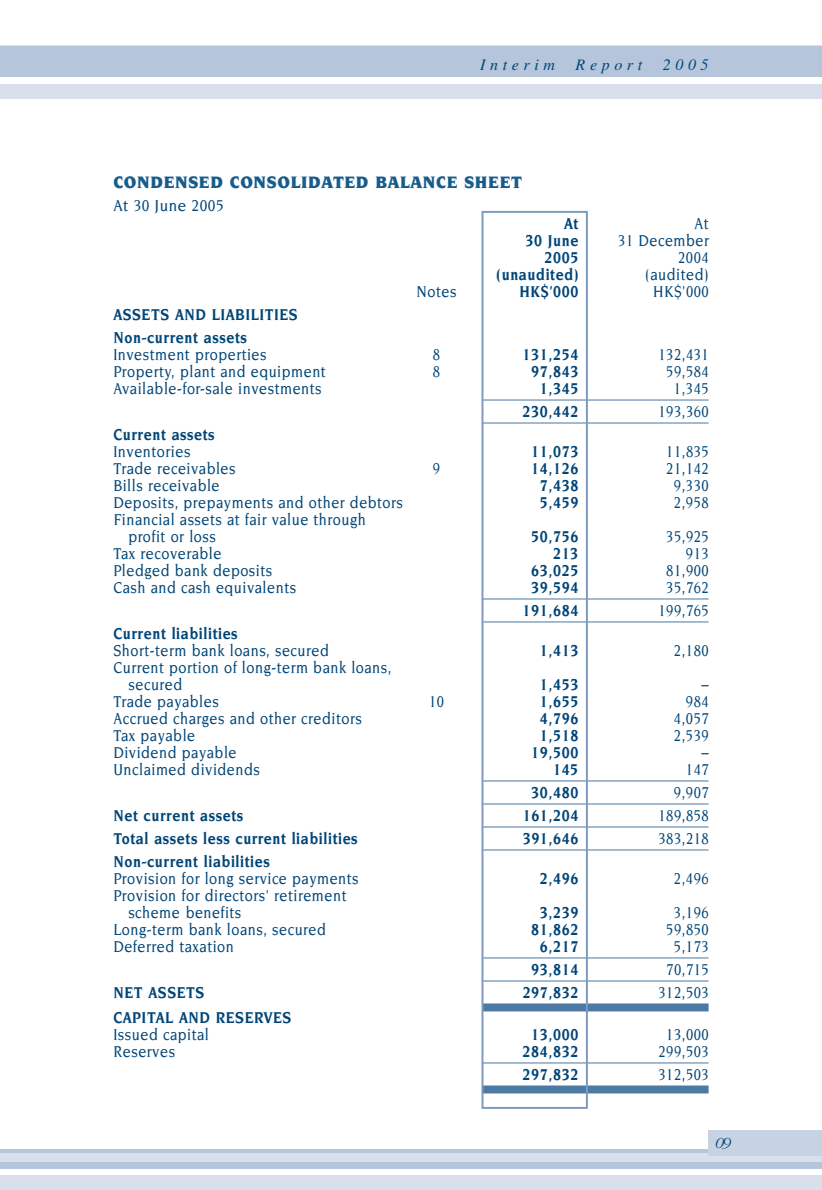
<style>
.page{position:relative;width:822px;height:1190px;background:#fff}
.page>*{position:absolute;margin:0;border:0;box-sizing:border-box;transform-origin:0 0}
.t1{font:900 18px "Novarese";letter-spacing:.04em;color:#175c8c;scale:.9 1}
.t2{font:500 17px/17px "Novarese";letter-spacing:.035em;color:#004577;scale:.85 1}
.t3{font:700 17px/23px "Novarese";letter-spacing:.04em;color:#004577;scale:.85 1}
.t4{font:500 17px "Novarese";letter-spacing:.035em;color:#004577;scale:.9 1}
.t5{font:italic 16px "Times";letter-spacing:.29em;color:#004577}
.t6{font:italic 300 16px "Garamond";color:#004577}
</style>
<div class="page">
<div style="left:0;top:1151px;width:822px;height:39px;background:#d9e0ec"></div>
<div style="left:0;top:1162px;width:822px;height:11px;background:#b5c5db"></div>
<hr style="left:0;top:1149px;width:822px;height:4px;background:#b5c5db">
<div style="left:0;top:1169px;width:822px;height:6px;background:#fff"></div>
<div style="left:0;top:46px;width:822px;height:53px;background:#d9e0ec"></div>
<div style="left:0;top:46px;width:822px;height:34px;background:#b5c5db"></div>
<div style="left:0;top:78px;width:822px;height:6px;background:#fff"></div>
<div style="left:709px;top:1130px;width:113px;height:26px;background:#c7d2e3"></div>
<hr style="left:482px;top:400px;width:227px;height:1px;background:#4c7aa4">
<hr style="left:482px;top:423px;width:227px;height:1px;background:#4c7aa4">
<hr style="left:482px;top:598px;width:227px;height:1px;background:#4c7aa4">
<hr style="left:482px;top:621px;width:227px;height:1px;background:#4c7aa4">
<hr style="left:482px;top:780px;width:227px;height:1px;background:#4c7aa4">
<hr style="left:482px;top:804px;width:227px;height:1px;background:#4c7aa4">
<hr style="left:482px;top:826px;width:227px;height:1px;background:#4c7aa4">
<hr style="left:482px;top:849px;width:227px;height:1px;background:#4c7aa4">
<hr style="left:482px;top:957px;width:227px;height:1px;background:#4c7aa4">
<hr style="left:482px;top:980px;width:227px;height:2px;background:#4c7aa4">
<div style="left:482px;top:1003px;width:227px;height:8px;background:#4c7aa4"></div>
<hr style="left:482px;top:1062px;width:227px;height:1px;background:#4c7aa4">
<div style="left:482px;top:1085px;width:227px;height:8px;background:#4c7aa4"></div>
<div style="left:481px;top:211px;width:107px;height:898px;border:2px solid #7d9bbe"></div>
<p class="t5" style="left:480px;top:59px;width:76px">Interim</p>
<p class="t5" style="left:576px;top:59px;width:68px">Report</p>
<p class="t5" style="left:663px;top:59px;width:47px">2005</p>
<p class="t1" style="left:113px;top:175px;width:455px">CONDENSED CONSOLIDATED BALANCE SHEET</p>
<p class="t4" style="left:113px;top:199px;width:124px">At 30 June 2005</p>
<p class="t3" style="left:564px;top:213px;width:18px">At</p>
<p class="t2" style="left:694px;top:216px;width:18px">At</p>
<p class="t3" style="left:525px;top:230px;width:64px">30 June</p>
<p class="t2" style="left:618px;top:233px;width:108px">31 December</p>
<p class="t3" style="left:544px;top:247px;width:42px">2005</p>
<p class="t2" style="left:678px;top:250px;width:38px">2004</p>
<p class="t3" style="left:496px;top:264px;width:98px">(unaudited)</p>
<p class="t2" style="left:645px;top:267px;width:77px">(audited)</p>
<p class="t2" style="left:417px;top:284px;width:49px">Notes</p>
<p class="t3" style="left:519px;top:281px;width:71px">HK$’000</p>
<p class="t2" style="left:653px;top:284px;width:67px">HK$’000</p>
<p class="t3" style="left:113px;top:304px;width:219px">ASSETS AND LIABILITIES<br>Non-current assets</p>
<p class="t2" style="left:113px;top:347px;width:182px">Investment properties</p>
<p class="t2" style="left:433px;top:347px;width:10px">8</p>
<p class="t3" style="left:523px;top:344px;width:67px">131,254</p>
<p class="t2" style="left:658px;top:347px;width:61px">132,431</p>
<p class="t2" style="left:113px;top:364px;width:251px">Property, plant and equipment</p>
<p class="t2" style="left:433px;top:364px;width:10px">8</p>
<p class="t3" style="left:531px;top:361px;width:57px">97,843</p>
<p class="t2" style="left:666px;top:364px;width:52px">59,584</p>
<p class="t2" style="left:113px;top:381px;width:247px">Available-for-sale investments</p>
<p class="t3" style="left:540px;top:378px;width:47px">1,345</p>
<p class="t2" style="left:674px;top:381px;width:42px">1,345</p>
<p class="t3" style="left:523px;top:401px;width:67px">230,442</p>
<p class="t2" style="left:658px;top:404px;width:61px">193,360</p>
<p class="t3" style="left:113px;top:424px;width:121px">Current assets</p>
<p class="t2" style="left:113px;top:444px;width:92px">Inventories</p>
<p class="t3" style="left:531px;top:441px;width:57px">11,073</p>
<p class="t2" style="left:666px;top:444px;width:52px">11,835</p>
<p class="t2" style="left:113px;top:461px;width:145px">Trade receivables</p>
<p class="t2" style="left:433px;top:461px;width:10px">9</p>
<p class="t3" style="left:531px;top:458px;width:57px">14,126</p>
<p class="t2" style="left:666px;top:461px;width:52px">21,142</p>
<p class="t2" style="left:113px;top:478px;width:127px">Bills receivable</p>
<p class="t3" style="left:540px;top:475px;width:47px">7,438</p>
<p class="t2" style="left:674px;top:478px;width:42px">9,330</p>
<p class="t2" style="left:113px;top:495px;width:342px">Deposits, prepayments and other debtors</p>
<p class="t3" style="left:540px;top:492px;width:47px">5,459</p>
<p class="t2" style="left:674px;top:495px;width:42px">2,958</p>
<p class="t2" style="left:128px;top:512px;width:281px;text-indent:-15px">Financial assets at fair value through profit or loss</p>
<p class="t3" style="left:531px;top:526px;width:57px">50,756</p>
<p class="t2" style="left:666px;top:529px;width:52px">35,925</p>
<p class="t2" style="left:113px;top:546px;width:129px">Tax recoverable</p>
<p class="t3" style="left:553px;top:543px;width:31px">213</p>
<p class="t2" style="left:686px;top:546px;width:28px">913</p>
<p class="t2" style="left:113px;top:563px;width:188px">Pledged bank deposits</p>
<p class="t3" style="left:531px;top:560px;width:57px">63,025</p>
<p class="t2" style="left:666px;top:563px;width:52px">81,900</p>
<p class="t2" style="left:113px;top:580px;width:216px">Cash and cash equivalents</p>
<p class="t3" style="left:531px;top:577px;width:57px">39,594</p>
<p class="t2" style="left:666px;top:580px;width:52px">35,762</p>
<p class="t3" style="left:523px;top:600px;width:67px">191,684</p>
<p class="t2" style="left:658px;top:603px;width:61px">199,765</p>
<p class="t3" style="left:113px;top:623px;width:148px">Current liabilities</p>
<p class="t2" style="left:113px;top:643px;width:255px">Short-term bank loans, secured</p>
<p class="t3" style="left:540px;top:640px;width:47px">1,413</p>
<p class="t2" style="left:674px;top:643px;width:42px">2,180</p>
<p class="t2" style="left:129px;top:660px;width:311px;text-indent:-15px">Current portion of long-term bank loans, secured</p>
<p class="t3" style="left:540px;top:674px;width:47px">1,453</p>
<p class="t2" style="left:702px;top:677px;width:10px">–</p>
<p class="t2" style="left:113px;top:694px;width:126px">Trade payables</p>
<p class="t2" style="left:429px;top:694px;width:19px">10</p>
<p class="t3" style="left:540px;top:691px;width:47px">1,655</p>
<p class="t2" style="left:686px;top:694px;width:28px">984</p>
<p class="t2" style="left:113px;top:711px;width:294px">Accrued charges and other creditors</p>
<p class="t3" style="left:540px;top:708px;width:47px">4,796</p>
<p class="t2" style="left:674px;top:711px;width:42px">4,057</p>
<p class="t2" style="left:113px;top:728px;width:98px">Tax payable</p>
<p class="t3" style="left:540px;top:725px;width:47px">1,518</p>
<p class="t2" style="left:674px;top:728px;width:42px">2,539</p>
<p class="t2" style="left:113px;top:745px;width:146px">Dividend payable</p>
<p class="t3" style="left:531px;top:742px;width:57px">19,500</p>
<p class="t2" style="left:702px;top:745px;width:10px">–</p>
<p class="t2" style="left:113px;top:762px;width:174px">Unclaimed dividends</p>
<p class="t3" style="left:553px;top:759px;width:31px">145</p>
<p class="t2" style="left:686px;top:762px;width:28px">147</p>
<p class="t3" style="left:531px;top:782px;width:57px">30,480</p>
<p class="t2" style="left:674px;top:785px;width:42px">9,907</p>
<p class="t3" style="left:113px;top:805px;width:154px">Net current assets</p>
<p class="t3" style="left:523px;top:805px;width:67px">161,204</p>
<p class="t2" style="left:658px;top:808px;width:61px">189,858</p>
<p class="t3" style="left:113px;top:828px;width:289px">Total assets less current liabilities</p>
<p class="t3" style="left:523px;top:828px;width:67px">391,646</p>
<p class="t2" style="left:658px;top:831px;width:61px">383,218</p>
<p class="t3" style="left:113px;top:851px;width:186px">Non-current liabilities</p>
<p class="t2" style="left:113px;top:871px;width:290px">Provision for long service payments</p>
<p class="t3" style="left:540px;top:868px;width:47px">2,496</p>
<p class="t2" style="left:674px;top:871px;width:42px">2,496</p>
<p class="t2" style="left:128px;top:888px;width:258px;text-indent:-15px">Provision for directors’ retirement scheme benefits</p>
<p class="t3" style="left:540px;top:902px;width:47px">3,239</p>
<p class="t2" style="left:674px;top:905px;width:42px">3,196</p>
<p class="t2" style="left:113px;top:922px;width:252px">Long-term bank loans, secured</p>
<p class="t3" style="left:531px;top:919px;width:57px">81,862</p>
<p class="t2" style="left:666px;top:922px;width:52px">59,850</p>
<p class="t2" style="left:113px;top:939px;width:143px">Deferred taxation</p>
<p class="t3" style="left:540px;top:936px;width:47px">6,217</p>
<p class="t2" style="left:674px;top:939px;width:42px">5,173</p>
<p class="t3" style="left:531px;top:959px;width:57px">93,814</p>
<p class="t2" style="left:666px;top:962px;width:52px">70,715</p>
<p class="t3" style="left:113px;top:982px;width:109px">NET ASSETS</p>
<p class="t3" style="left:523px;top:982px;width:67px">297,832</p>
<p class="t2" style="left:658px;top:985px;width:61px">312,503</p>
<p class="t3" style="left:113px;top:1007px;width:211px">CAPITAL AND RESERVES</p>
<p class="t2" style="left:113px;top:1027px;width:114px">Issued capital</p>
<p class="t3" style="left:531px;top:1024px;width:57px">13,000</p>
<p class="t2" style="left:666px;top:1027px;width:52px">13,000</p>
<p class="t2" style="left:113px;top:1044px;width:74px">Reserves</p>
<p class="t3" style="left:523px;top:1041px;width:67px">284,832</p>
<p class="t2" style="left:658px;top:1044px;width:61px">299,503</p>
<p class="t3" style="left:523px;top:1064px;width:67px">297,832</p>
<p class="t2" style="left:658px;top:1067px;width:61px">312,503</p>
<p class="t6" style="left:714px;top:1138px;width:17px">09</p>
</div>
